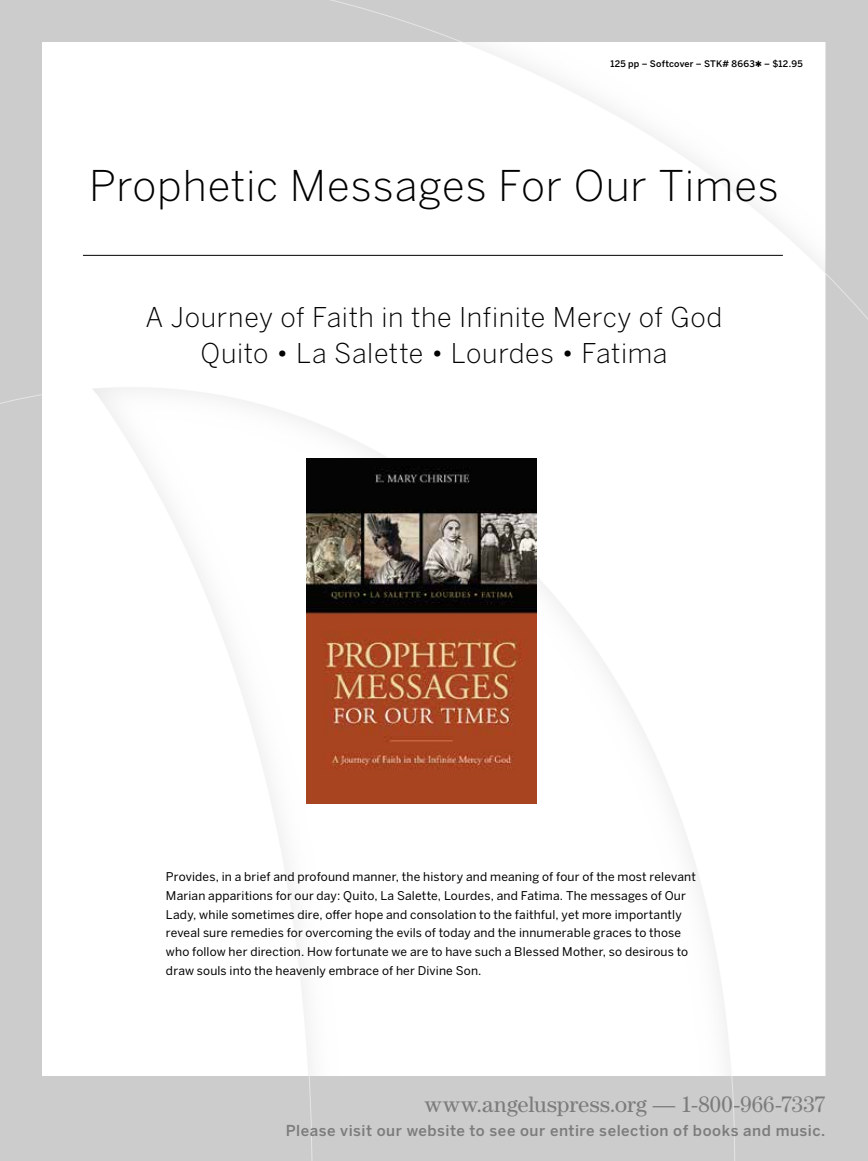
<style>
.page{position:relative;width:868px;height:1161px;background:#fff}
.page>*{position:absolute;margin:0;border:0;box-sizing:border-box;transform-origin:0 0}
.t1{font:300 42px "Benton Sans";letter-spacing:.02em;color:#000}
.t2{font:300 27px/36px "Benton Sans";letter-spacing:.02em;color:#000;text-align:center}
.t3{font:22.5px "Century Std";letter-spacing:.005em;color:#7c7c7c}
.t4{font:500 15px "Benton Sans";letter-spacing:.035em;color:#7c7c7c}
.t5{font:12px/18.8px "Benton Sans";letter-spacing:.015em;color:#000}
.t6{font:500 9px "Benton Sans";letter-spacing:.025em;color:#000}
</style>
<div class="page">
<div style="left:0;top:0;width:867px;height:1161px;background:#ccc"></div>
<img style="left:43px;top:43px;width:782px;height:1033px">
<hr style="left:83px;top:255px;width:699px;height:1px;background:#000">
<img style="left:306px;top:458px;width:230px;height:345px">
<svg style="left:755px;top:61px;width:6px;height:6px"></svg>
<p class="t6" style="left:610px;top:58px;width:194px">125 pp – Softcover – STK# 8663 – $12.95</p>
<h1 class="t1" style="left:89px;top:161px;width:691px">Prophetic Messages For Our Times</h1>
<h2 class="t2" style="left:145px;top:299px;width:578px">A Journey of Faith in the Infinite Mercy of God<br>Quito • La Salette • Lourdes • Fatima</h2>
<p class="t5" style="left:166px;top:867px;width:531px">Provides, in a brief and profound manner, the history and meaning of four of the most relevant Marian apparitions for our day: Quito, La Salette, Lourdes, and Fatima. The messages of Our Lady, while sometimes dire, offer hope and consolation to the faithful, yet more importantly reveal sure remedies for overcoming the evils of today and the innumerable graces to those who follow her direction. How fortunate we are to have such a Blessed Mother, so desirous to draw souls into the heavenly embrace of her Divine Son.</p>
<h3 class="t3" style="left:424px;top:1091px;width:402px">www.angeluspress.org — 1-800-966-7337</h3>
<p class="t4" style="left:286px;top:1122px;width:541px">Please visit our website to see our entire selection of books and music.</p>
</div>
